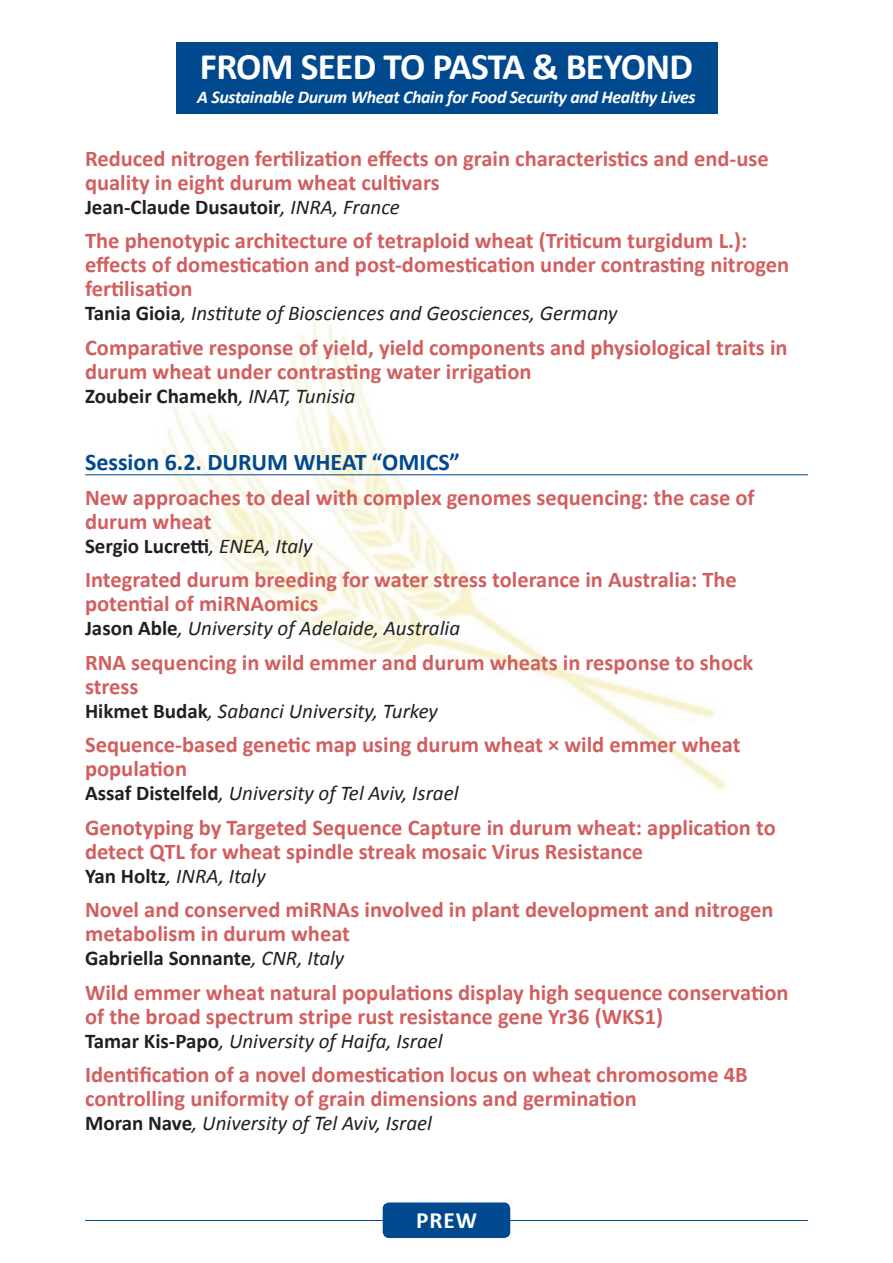
<style>
.page{position:relative;width:893px;height:1263px;background:#fff}
.page>*{position:absolute;margin:0;border:0;box-sizing:border-box;transform-origin:0 0}
.t1{font:700 37.5px "Calibri";letter-spacing:-.02em;color:#fff}
.t2{font:700 24px "Calibri";color:#01498e}
.t3{font:700 23.4px "Calibri";color:#fff}
.t4{font:700 22.5px/24px "Calibri";color:#d25f60}
.t5{font:italic 21px "Calibri";color:#231f20}
.t6{font:700 21px "Calibri";color:#231f20}
.t7{font:italic 700 18px "Calibri";letter-spacing:-.02em;color:#fff}
.s1{font-weight:400;font-style:italic}
.s2{font-weight:700;font-style:normal}
</style>
<div class="page">
<img style="left:85px;top:85px;width:723px;height:705px">
<hr style="left:85px;top:1220px;width:723px;height:1px;background:#01498e">
<div style="left:176px;top:43px;width:541px;height:71px;background:#01498e"></div>
<hr style="left:85px;top:474px;width:723px;height:1px;background:#01498e">
<div style="left:383px;top:1202px;width:127px;height:36px;background:#01498e;border-radius:6px"></div>
<h1 class="t1" style="left:200px;top:43px;width:495px">FROM SEED TO PASTA &amp; BEYOND</h1>
<p class="t7" style="left:197px;top:85px;width:500px">A Sustainable Durum Wheat Chain for Food Security and Healthy Lives</p>
<p class="t4" style="left:85px;top:145px;width:685px">Reduced nitrogen fertilization effects on grain characteristics and end-use quality in eight durum wheat cultivars</p>
<p class="t6" style="left:85px;top:194px;width:316px">Jean-Claude Dusautoir<span class="s1">, INRA, France</span></p>
<p class="t4" style="left:85px;top:228px;width:706px">The phenotypic architecture of tetraploid wheat (Triticum turgidum L.): effects of domestication and post-domestication under contrasting nitrogen fertilisation</p>
<p class="t5" style="left:85px;top:300px;width:534px"><span class="s2">Tania Gioia</span>, Institute of Biosciences and Geosciences, Germany</p>
<p class="t4" style="left:85px;top:334px;width:704px">Comparative response of yield, yield components and physiological traits in durum wheat under contrasting water irrigation</p>
<p class="t6" style="left:85px;top:383px;width:272px">Zoubeir Chamekh<span class="s1">, INAT, Tunisia</span></p>
<p class="t2" style="left:85px;top:447px;width:376px">Session 6.2. DURUM WHEAT “OMICS”</p>
<p class="t4" style="left:85px;top:484px;width:671px">New approaches to deal with complex genomes sequencing: the case of durum wheat</p>
<p class="t6" style="left:85px;top:533px;width:229px">Sergio Lucretti<span class="s1">, ENEA, Italy</span></p>
<p class="t4" style="left:85px;top:567px;width:653px">Integrated durum breeding for water stress tolerance in Australia: The potential of miRNAomics</p>
<p class="t5" style="left:85px;top:615px;width:377px"><span class="s2">Jason Able</span>, University of Adelaide, Australia</p>
<p class="t4" style="left:85px;top:649px;width:670px">RNA sequencing in wild emmer and durum wheats in response to shock stress</p>
<p class="t5" style="left:85px;top:698px;width:354px"><span class="s2">Hikmet Budak</span>, Sabanci University, Turkey</p>
<p class="t4" style="left:85px;top:732px;width:657px">Sequence-based genetic map using durum wheat × wild emmer wheat population</p>
<p class="t5" style="left:85px;top:780px;width:375px"><span class="s2">Assaf Distelfeld</span>, University of Tel Aviv, Israel</p>
<p class="t4" style="left:85px;top:814px;width:692px">Genotyping by Targeted Sequence Capture in durum wheat: application to detect QTL for wheat spindle streak mosaic Virus Resistance</p>
<p class="t5" style="left:85px;top:863px;width:182px"><span class="s2">Yan Holtz</span>, INRA, Italy</p>
<p class="t4" style="left:85px;top:897px;width:690px">Novel and conserved miRNAs involved in plant development and nitrogen metabolism in durum wheat</p>
<p class="t6" style="left:85px;top:945px;width:261px">Gabriella Sonnante<span class="s1">, CNR, Italy</span></p>
<p class="t4" style="left:85px;top:979px;width:705px">Wild emmer wheat natural populations display high sequence conservation of the broad spectrum stripe rust resistance gene Yr36 (WKS1)</p>
<p class="t5" style="left:85px;top:1028px;width:359px"><span class="s2">Tamar Kis-Papo</span>, University of Haifa, Israel</p>
<p class="t4" style="left:85px;top:1062px;width:664px">Identification of a novel domestication locus on wheat chromosome 4B controlling uniformity of grain dimensions and germination</p>
<p class="t5" style="left:85px;top:1110px;width:349px"><span class="s2">Moran Nave</span>, University of Tel Aviv, Israel</p>
<p class="t3" style="left:416px;top:1205px;width:62px">PREW</p>
</div>
